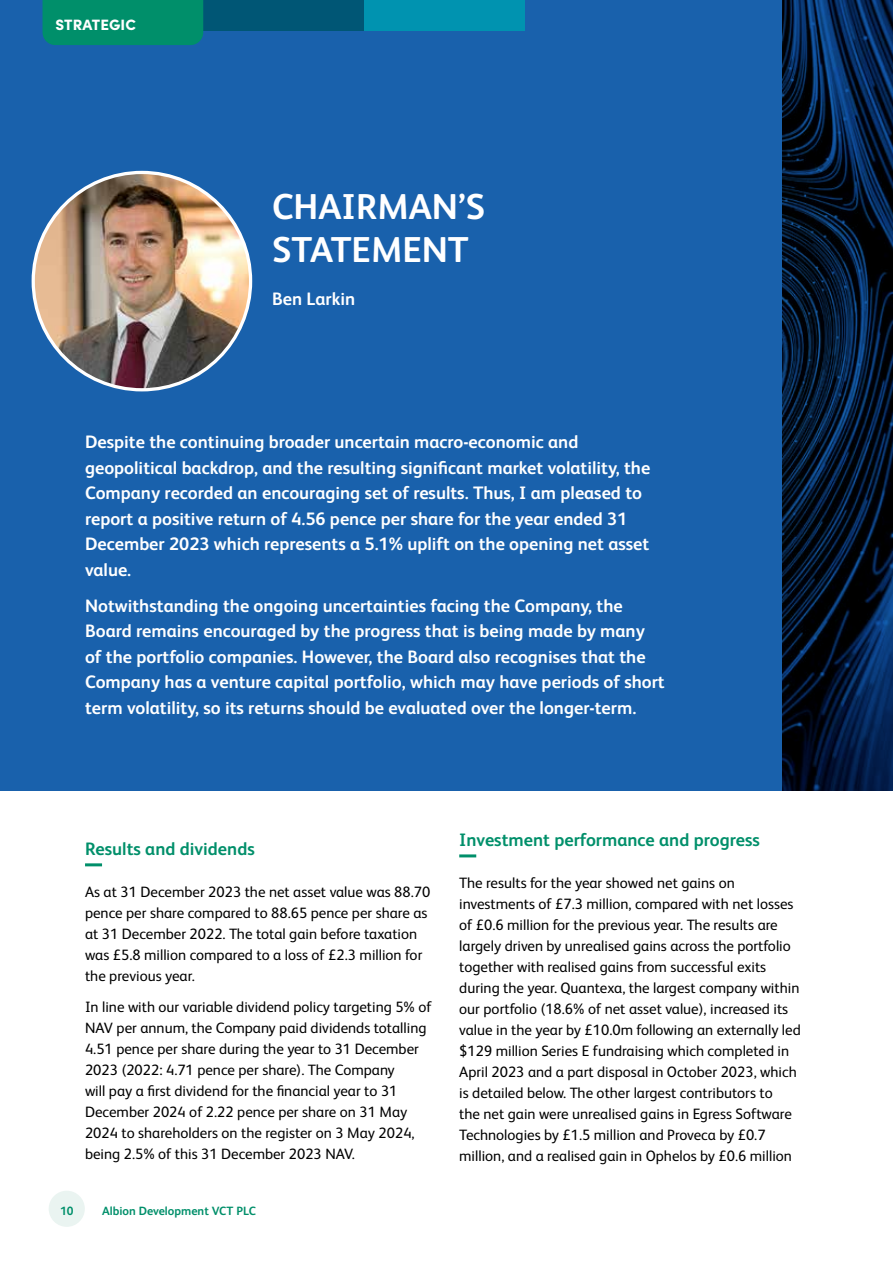
<style>
.page{position:relative;width:893px;height:1263px;background:#fff}
.page>*{position:absolute;margin:0;border:0;box-sizing:border-box;transform-origin:0 0}
.t1{font:700 36px/43.2px "FS Albert Pro";color:#fff}
.t2{font:700 18px/25.5px "FS Albert Pro";color:#fff}
.t3{font:700 18px "FS Albert Pro";color:#008f6a}
.t4{font:15px/21px "FS Albert Pro";color:#000}
.t5{font:900 15px "Sofia Pro";letter-spacing:.01em;color:#fff}
.t6{font:700 12px "FS Albert Pro";color:#008f6a}
</style>
<div class="page">
<div style="left:0;top:0;width:893px;height:791px;background:#1961ac"></div>
<img style="left:782px;top:0;width:111px;height:791px">
<hr style="left:85px;top:863px;width:17px;height:3px;background:#008f6a">
<hr style="left:459px;top:854px;width:17px;height:3px;background:#008f6a">
<img style="left:33px;top:172px;width:218px;height:218px;border-radius:109px">
<div style="left:364px;top:0;width:161px;height:30px;background:#0093b0"></div>
<div style="left:203px;top:0;width:161px;height:30px;background:#005675"></div>
<div style="left:43px;top:0;width:160px;height:45px;background:#008f6a"></div>
<div style="left:49px;top:1191px;width:36px;height:36px;background:#eaf4f1;border-radius:50%"></div>
<p class="t5" style="left:56px;top:13px;width:82px">STRATEGIC</p>
<h1 class="t1" style="left:272px;top:183px;width:215px">CHAIRMAN’S<br>STATEMENT</h1>
<p class="t2" style="left:272px;top:286px;width:85px">Ben Larkin</p>
<p class="t2" style="left:85px;top:428px;width:567px">Despite the continuing broader uncertain macro-economic and geopolitical backdrop, and the resulting significant market volatility, the Company recorded an encouraging set of results. Thus, I am pleased to report a positive return of 4.56 pence per share for the year ended 31<br>December 2023 which represents a 5.1% uplift on the opening net asset value.</p>
<p class="t2" style="left:85px;top:592px;width:581px">Notwithstanding the ongoing uncertainties facing the Company, the Board remains encouraged by the progress that is being made by many of the portfolio companies. However, the Board also recognises that the Company has a venture capital portfolio, which may have periods of short term volatility, so its returns should be evaluated over the longer-term.</p>
<p class="t3" style="left:85px;top:836px;width:171px">Results and dividends</p>
<p class="t4" style="left:85px;top:880px;width:347px">As at 31 December 2023 the net asset value was 88.70 pence per share compared to 88.65 pence per share as at 31 December 2022. The total gain before taxation was £5.8 million compared to a loss of £2.3 million for the previous year.</p>
<p class="t4" style="left:85px;top:996px;width:348px">In line with our variable dividend policy targeting 5% of NAV per annum, the Company paid dividends totalling 4.51 pence per share during the year to 31 December 2023 (2022: 4.71 pence per share). The Company<br>will pay a first dividend for the financial year to 31<br>December 2024 of 2.22 pence per share on 31 May 2024 to shareholders on the register on 3 May 2024, being 2.5% of this 31 December 2023 NAV.</p>
<p class="t6" style="left:60px;top:1202px;width:15px">10</p>
<p class="t6" style="left:102px;top:1202px;width:155px">Albion Development VCT PLC</p>
<p class="t3" style="left:459px;top:827px;width:302px">Investment performance and progress</p>
<p class="t4" style="left:459px;top:871px;width:343px">The results for the year showed net gains on investments of £7.3 million, compared with net losses of £0.6 million for the previous year. The results are largely driven by unrealised gains across the portfolio together with realised gains from successful exits during the year. Quantexa, the largest company within our portfolio (18.6% of net asset value), increased its value in the year by £10.0m following an externally led $129 million Series E fundraising which completed in April 2023 and a part disposal in October 2023, which is detailed below. The other largest contributors to<br>the net gain were unrealised gains in Egress Software Technologies by £1.5 million and Proveca by £0.7 million, and a realised gain in Ophelos by £0.6 million</p>
</div>
